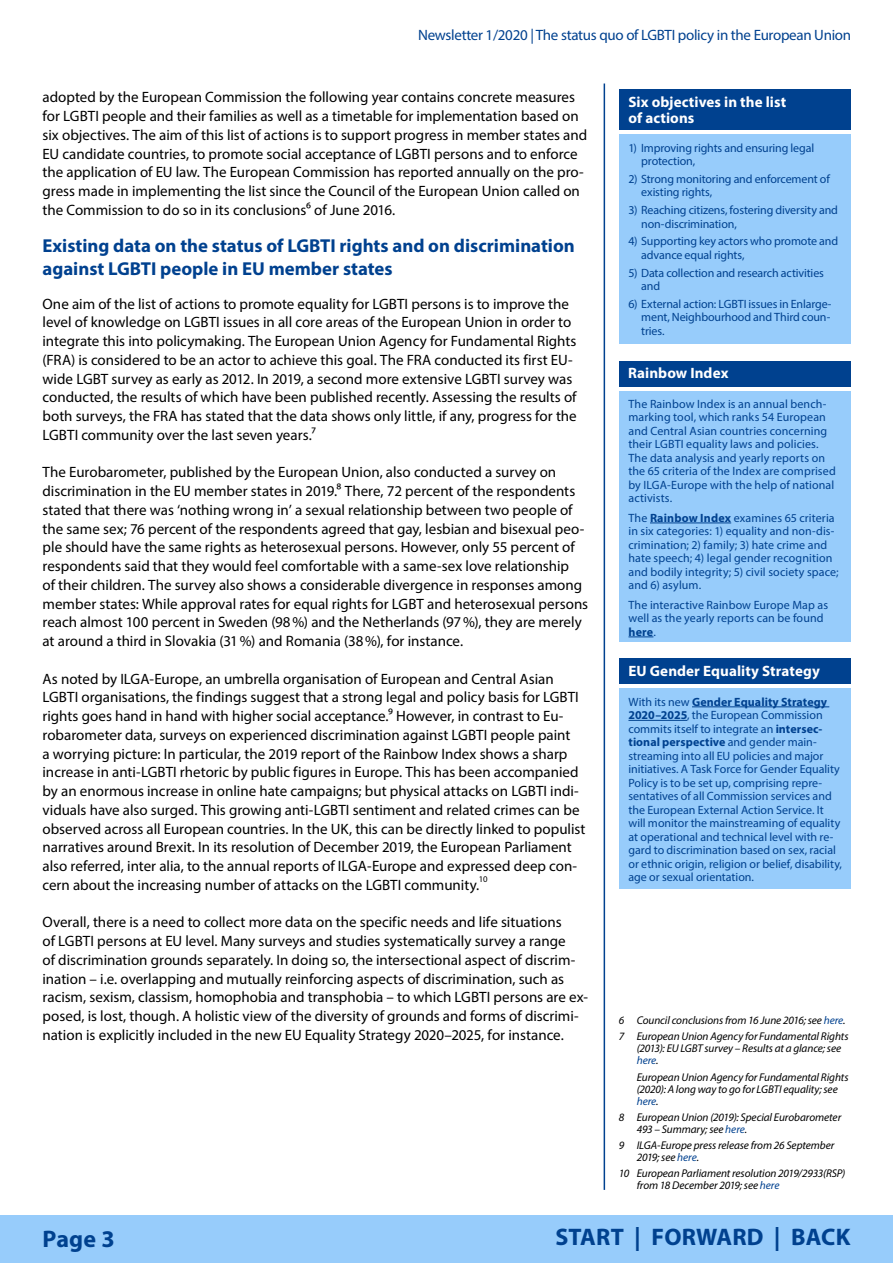
<style>
.page{position:relative;width:893px;height:1263px;background:#fff}
.page>*{position:absolute;margin:0;border:0;box-sizing:border-box;transform-origin:0 0}
.t1{font:700 24px "Myriad Pro";letter-spacing:.01em;color:#00418f}
.t2{font:700 18.75px/22.5px "Myriad Pro";color:#00418f}
.t3{font:15px/18.8px "Myriad Pro";color:#000}
.t4{font:700 15px/16px "Myriad Pro";letter-spacing:.005em;color:#fff}
.t5{font:15px "Myriad Pro";letter-spacing:-.02em;color:#00418f}
.t6{font:12px/13.5px "Myriad Pro";color:#00418f}
.t7{font:italic 11.25px/12px "Myriad Pro";letter-spacing:-.005em;color:#000}
.t8{font:8.7px "Myriad Pro";color:#000}
.s1{font-weight:700}
.s2{color:#00418f}
</style>
<div class="page">
<hr style="left:604px;top:84px;width:1px;height:1106px;background:#00418f">
<div style="left:0;top:1215px;width:893px;height:48px;background:#97ccfb"></div>
<div style="left:619px;top:135px;width:231px;height:209px;background:#97ccfb"></div>
<div style="left:619px;top:89px;width:231px;height:41px;background:#00418f"></div>
<div style="left:619px;top:361px;width:231px;height:25px;background:#00418f"></div>
<div style="left:619px;top:391px;width:231px;height:250px;background:#97ccfb"></div>
<hr style="left:650px;top:523px;width:81px;height:1px;background:#00418f">
<svg style="left:628px;top:637px;width:25px;height:1px"></svg>
<div style="left:619px;top:688px;width:231px;height:201px;background:#97ccfb"></div>
<hr style="left:692px;top:706px;width:137px;height:1px;background:#00418f">
<hr style="left:628px;top:720px;width:59px;height:1px;background:#00418f">
<div style="left:619px;top:659px;width:231px;height:25px;background:#00418f"></div>
<p class="t5" style="left:418px;top:26px;width:435px">Newsletter 1/2020 | The status quo of LGBTI policy in the European Union</p>
<p class="t3" style="left:43px;top:88px;width:546px">adopted by the European Commission the following year contains concrete measures for LGBTI people and their families as well as a timetable for implementation based on six objectives. The aim of this list of actions is to support progress in member states and EU candidate countries, to promote social acceptance of LGBTI persons and to enforce the application of EU law. The European Commission has reported annually on the pro&shy;gress made in implementing the list since the Council of the European Union called on the Commission to do so in its conclusions⁶ of June 2016.</p>
<h3 class="t2" style="left:43px;top:234px;width:534px">Existing data on the status of LGBTI rights and on discrimination against LGBTI people in EU member states</h3>
<p class="t3" style="left:43px;top:294px;width:536px">One aim of the list of actions to promote equality for LGBTI persons is to improve the level of knowledge on LGBTI issues in all core areas of the European Union in order to integrate this into policymaking. The European Union Agency for Fundamental Rights (FRA) is considered to be an actor to achieve this goal. The FRA conducted its first EU&shy;wide LGBT survey as early as 2012. In 2019, a second more extensive LGBTI survey was conducted, the results of which have been published recently. Assessing the results of both surveys, the FRA has stated that the data shows only little, if any, progress for the LGBTI community over the last seven years.⁷</p>
<p class="t3" style="left:43px;top:463px;width:547px">The Eurobarometer, published by the European Union, also conducted a survey on discrimination in the EU member states in 2019.⁸ There, 72 percent of the respondents stated that there was ‘nothing wrong in’ a sexual relationship between two people of the same sex; 76 percent of the respondents agreed that gay, lesbian and bisexual peo&shy;ple should have the same rights as heterosexual persons. However, only 55 percent of respondents said that they would feel comfortable with a same-sex love relationship<br>of their children. The survey also shows a considerable divergence in responses among member states: While approval rates for equal rights for LGBT and heterosexual persons reach almost 100 percent in Sweden (98%) and the Netherlands (97%), they are merely at around a third in Slovakia (31%) and Romania (38%), for instance.</p>
<p class="t3" style="left:43px;top:669px;width:544px">As noted by ILGA-Europe, an umbrella organisation of European and Central Asian LGBTI organisations, the findings suggest that a strong legal and policy basis for LGBTI rights goes hand in hand with higher social acceptance.⁹ However, in contrast to Eu&shy;robarometer data, surveys on experienced discrimination against LGBTI people paint<br>a worrying picture: In particular, the 2019 report of the Rainbow Index shows a sharp increase in anti-LGBTI rhetoric by public figures in Europe. This has been accompanied by an enormous increase in online hate campaigns; but physical attacks on LGBTI indi&shy;viduals have also surged. This growing anti-LGBTI sentiment and related crimes can be observed across all European countries. In the UK, this can be directly linked to populist narratives around Brexit. In its resolution of December 2019, the European Parliament also referred, inter alia, to the annual reports of ILGA-Europe and expressed deep con&shy;cern about the increasing number of attacks on the LGBTI community.</p>
<p class="t8" style="left:479px;top:873px;width:10px">10</p>
<p class="t3" style="left:43px;top:913px;width:547px">Overall, there is a need to collect more data on the specific needs and life situations<br>of LGBTI persons at EU level. Many surveys and studies systematically survey a range<br>of discrimination grounds separately. In doing so, the intersectional aspect of discrim&shy;ination – i.e. overlapping and mutually reinforcing aspects of discrimination, such as racism, sexism, classism, homophobia and transphobia – to which LGBTI persons are ex&shy;posed, is lost, though. A holistic view of the diversity of grounds and forms of discrimi&shy;nation is explicitly included in the new EU Equality Strategy 2020–2025, for instance.</p>
<p class="t4" style="left:628px;top:93px;width:159px">Six objectives in the list of actions</p>
<p class="t6" style="left:641px;top:141px;width:174px;text-indent:-13px">1) Improving rights and ensuring legal protection,</p>
<p class="t6" style="left:641px;top:172px;width:190px;text-indent:-13px">2) Strong monitoring and enforcement of existing rights,</p>
<p class="t6" style="left:641px;top:203px;width:198px;text-indent:-13px">3) Reaching citizens, fostering diversity and non-discrimination,</p>
<p class="t6" style="left:641px;top:234px;width:198px;text-indent:-13px">4) Supporting key actors who promote and advance equal rights,</p>
<p class="t6" style="left:641px;top:266px;width:184px;text-indent:-13px">5) Data collection and research activities and</p>
<p class="t6" style="left:641px;top:297px;width:192px;text-align:justify;text-indent:-13px">6) External action: LGBTI issues in Enlarge&shy;ment, Neighbourhood and Third coun&shy;tries.</p>
<p class="t4" style="left:628px;top:365px;width:102px">Rainbow Index</p>
<p class="t6" style="left:628px;top:397px;width:209px">The Rainbow Index is an annual bench&shy;marking tool, which ranks 54 European and Central Asian countries concerning their LGBTI equality laws and policies.<br>The data analysis and yearly reports on the 65 criteria of the Index are comprised by ILGA-Europe with the help of national activists.</p>
<p class="t6" style="left:628px;top:511px;width:212px">The <span class="s1">Rainbow Index</span> examines 65 criteria in six categories: 1) equality and non-dis&shy;crimination; 2) family; 3) hate crime and hate speech; 4) legal gender recognition and bodily integrity; 5) civil society space; and 6) asylum.</p>
<p class="t6" style="left:628px;top:598px;width:201px">The interactive Rainbow Europe Map as well as the yearly reports can be found <span class="s1">here</span>.</p>
<p class="t4" style="left:628px;top:662px;width:193px">EU Gender Equality Strategy</p>
<p class="t6" style="left:628px;top:695px;width:215px">With its new <span class="s1">Gender Equality Strategy 2020–2025</span>, the European Commission commits itself to integrate an <span class="s1">intersec&shy;tional perspective</span> and gender main&shy;streaming into all EU policies and major initiatives. A Task Force for Gender Equality Policy is to be set up, comprising repre&shy;sentatives of all Commission services and the European External Action Service. It will monitor the mainstreaming of equality at operational and technical level with re&shy;gard to discrimination based on sex, racial or ethnic origin, religion or belief, disability, age or sexual orientation.</p>
<p class="t7" style="left:619px;top:1014px;width:228px">6 Council conclusions from 16 June 2016; see <span class="s2">here</span>.</p>
<p class="t7" style="left:637px;top:1030px;width:213px;text-indent:-18px">7 European Union Agency for Fundamental Rights (2013): EU LGBT survey – Results at a glance; see <span class="s2">here</span>.</p>
<p class="t7" style="left:637px;top:1071px;width:213px">European Union Agency for Fundamental Rights (2020): A long way to go for LGBTI equality; see <span class="s2">here</span>.</p>
<p class="t7" style="left:637px;top:1111px;width:206px;text-indent:-18px">8 European Union (2019): Special Eurobarometer<br>493 – Summary; see <span class="s2">here</span>.</p>
<p class="t7" style="left:637px;top:1139px;width:199px;text-indent:-18px">9 ILGA-Europe press release from 26 September<br>2019; see <span class="s2">here</span>.</p>
<p class="t7" style="left:637px;top:1167px;width:210px;text-indent:-18px">10 European Parliament resolution 2019/2933(RSP) from 18 December 2019; see <span class="s2">here</span></p>
<h1 class="t1" style="left:43px;top:1223px;width:74px">Page 3</h1>
<p class="t1" style="left:555px;top:1222px;width:297px">START | FORWARD | BACK</p>
</div>
